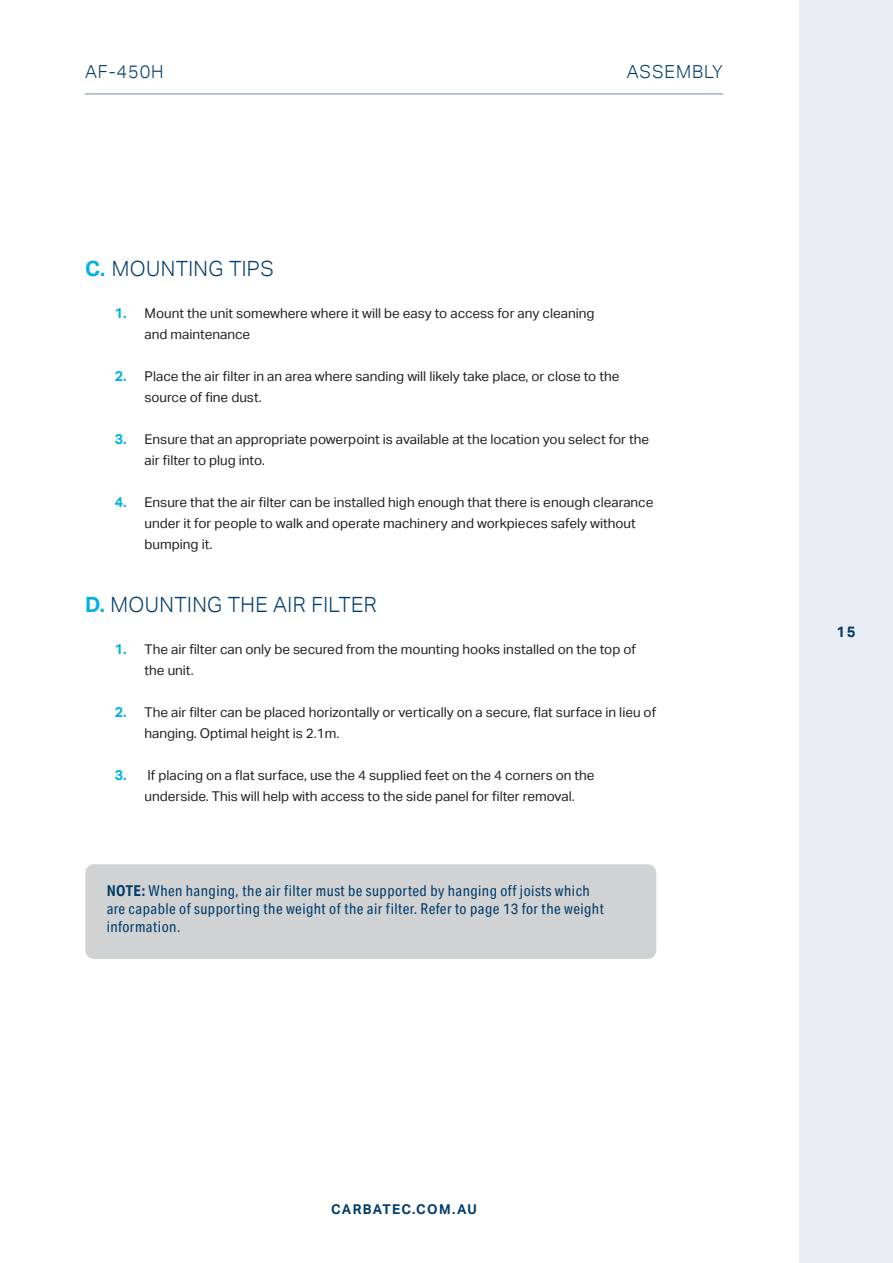
<style>
.page{position:relative;width:893px;height:1263px;background:#fff}
.page>*{position:absolute;margin:0;border:0;box-sizing:border-box;transform-origin:0 0}
._02_SUBHEAD_BLUE{font:300 21px "Aktiv Grotesk";letter-spacing:.02em;color:#003d6a}
._03_FOLIO{font:300 18px "Aktiv Grotesk";letter-spacing:.05em;color:#003d6a}
._04_NOTE_IN_GREY_FRAMES{font:15px/18px "Aktiv Grotesk Cd";letter-spacing:.03em;color:#003d6a}
.t1{font:700 15px "Aktiv Grotesk";color:#003d6a}
.t2{font:13.5px/21px "Aktiv Grotesk";color:#231f20}
.t3{font:700 13.5px "Aktiv Grotesk";letter-spacing:.1em;color:#003d6a}
.s1{font-weight:700;color:#00b1e6}
.s2{font-weight:700;font-size:14.25px;color:#00b1e6}
.s3{font-weight:700}
</style>
<div class="page">
<div style="left:799px;top:0;width:94px;height:1263px;background:#eaeef4"></div>
<hr style="left:85px;top:94px;width:638px;height:1px;background:#738caf">
<div style="left:85px;top:864px;width:571px;height:95px;background:#d1d2d4;border-radius:9px"></div>
<h2 class="_03_FOLIO" style="left:85px;top:61px;width:80px">AF-450H</h2>
<p class="_03_FOLIO" style="left:627px;top:61px;width:98px">ASSEMBLY</p>
<p class="_02_SUBHEAD_BLUE" style="left:85px;top:257px;width:190px"><span class="s1">C.</span> MOUNTING TIPS</p>
<p class="t2" style="left:145px;top:303px;width:451px;text-indent:-30px"><span class="s2">1.</span> Mount the unit somewhere where it will be easy to access for any cleaning and maintenance</p>
<p class="t2" style="left:145px;top:366px;width:476px;text-indent:-30px"><span class="s2">2.</span> Place the air filter in an area where sanding will likely take place, or close to the source of fine dust.</p>
<p class="t2" style="left:145px;top:429px;width:506px;text-indent:-30px"><span class="s2">3.</span> Ensure that an appropriate powerpoint is available at the location you select for the air filter to plug into.</p>
<p class="t2" style="left:145px;top:492px;width:510px;text-indent:-30px"><span class="s2">4.</span> Ensure that the air filter can be installed high enough that there is enough clearance under it for people to walk and operate machinery and workpieces safely without bumping it.</p>
<p class="_02_SUBHEAD_BLUE" style="left:85px;top:593px;width:293px"><span class="s1">D.</span> MOUNTING THE AIR FILTER</p>
<p class="t2" style="left:145px;top:639px;width:493px;text-indent:-30px"><span class="s2">1.</span> The air filter can only be secured from the mounting hooks installed on the top of the unit.</p>
<p class="t2" style="left:145px;top:702px;width:513px;text-indent:-30px"><span class="s2">2.</span> The air filter can be placed horizontally or vertically on a secure, flat surface in lieu of hanging. Optimal height is 2.1m.</p>
<p class="t2" style="left:145px;top:765px;width:452px;text-indent:-30px"><span class="s2">3.</span> If placing on a flat surface, use the 4 supplied feet on the 4 corners on the underside. This will help with access to the side panel for filter removal.</p>
<p class="_04_NOTE_IN_GREY_FRAMES" style="left:107px;top:882px;width:499px"><span class="s3">NOTE:</span> When hanging, the air filter must be supported by hanging off joists which are capable of supporting the weight of the air filter. Refer to page 13 for the weight information.</p>
<p class="t3" style="left:331px;top:1201px;width:147px">CARBATEC.COM.AU</p>
<p class="t1" style="left:837px;top:623px;width:21px">15</p>
</div>
